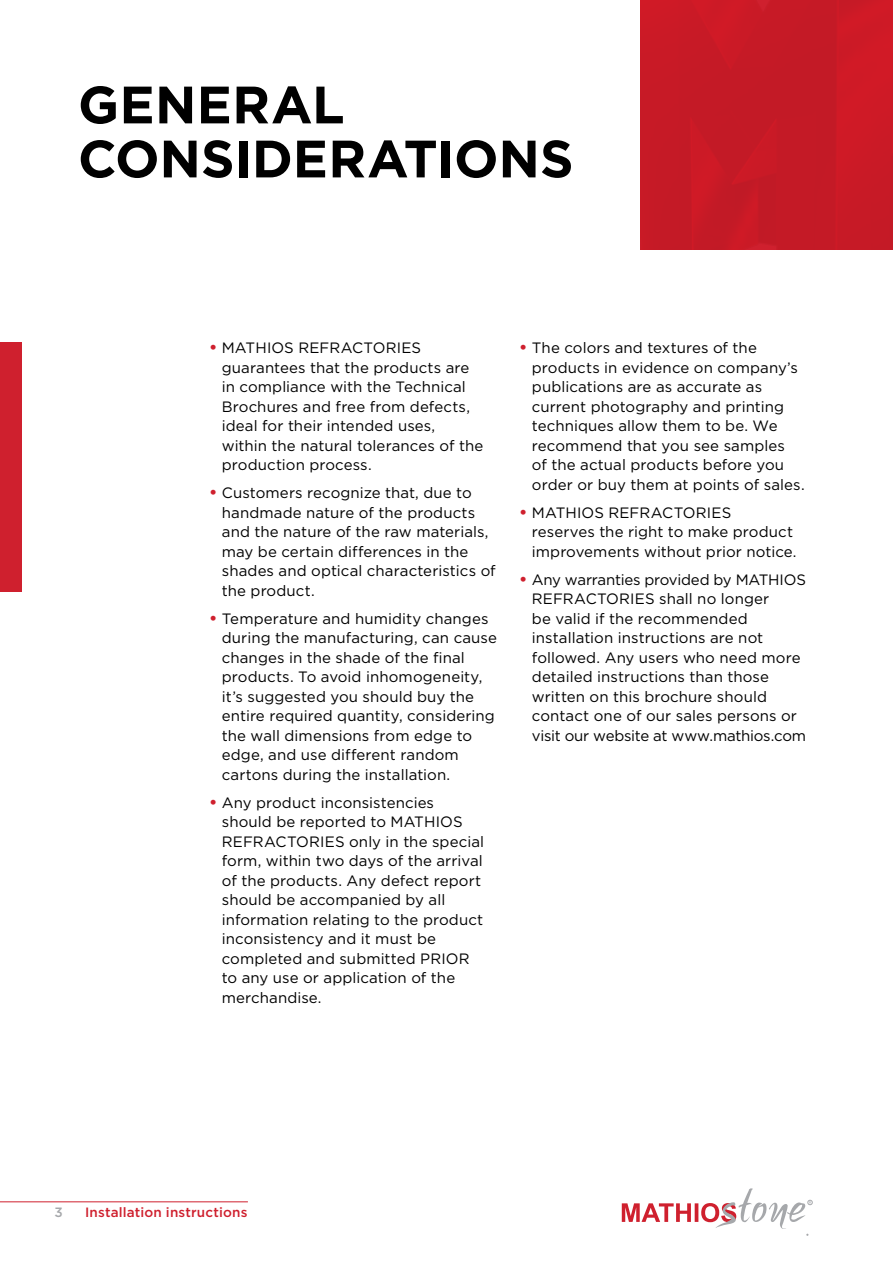
<style>
.page{position:relative;width:893px;height:1263px;background:#fff}
.page>*{position:absolute;margin:0;border:0;box-sizing:border-box;transform-origin:0 0}
.t1{font:700 52.5px/54px "Gotham Greek";letter-spacing:-.005em;color:#000}
.t2{font:15px/19.5px "Gotham Greek";letter-spacing:.005em;color:#000}
.t3{font:500 13.5px "Gotham Greek";letter-spacing:.015em;color:#cf202e}
.t4{font:500 13.5px "Gotham Greek";color:#a6a8ab}
.s1{font-weight:700;font-size:16.5px;color:#cf202e}
</style>
<div class="page">
<svg style="left:622px;top:1188px;width:191px;height:47px"></svg>
<hr style="left:0;top:1201px;width:248px;height:1px;background:#cf202e">
<div style="left:0;top:342px;width:21px;height:250px;background:#cf202e"></div>
<img style="left:641px;top:0;width:252px;height:249px">
<h1 class="t1" style="left:78px;top:76px;width:497px">GENERAL<br>CONSIDERATIONS</h1>
<p class="t2" style="left:222px;top:338px;width:263px;text-indent:-13px"><span class="s1">•</span> MATHIOS REFRACTORIES guarantees that the products are in compliance with the Technical<br>Brochures and free from defects, ideal for their intended uses, within the natural tolerances of the production process.</p>
<p class="t2" style="left:222px;top:483px;width:275px;text-indent:-13px"><span class="s1">•</span> Customers recognize that, due to handmade nature of the products and the nature of the raw materials, may be certain differences in the shades and optical characteristics of the product.</p>
<p class="t2" style="left:222px;top:608px;width:277px;text-indent:-13px"><span class="s1">•</span> Temperature and humidity changes during the manufacturing, can cause changes in the shade of the final products. To avoid inhomogeneity, it’s suggested you should buy the entire required quantity, considering the wall dimensions from edge to edge, and use different random cartons during the installation.</p>
<p class="t2" style="left:222px;top:792px;width:264px;text-indent:-13px"><span class="s1">•</span> Any product inconsistencies should be reported to MATHIOS<br>REFRACTORIES only in the special form, within two days of the arrival of the products. Any defect report should be accompanied by all information relating to the product inconsistency and it must be completed and submitted PRIOR to any use or application of the merchandise.</p>
<p class="t2" style="left:532px;top:338px;width:274px;text-indent:-13px"><span class="s1">•</span> The colors and textures of the products in evidence on company’s publications are as accurate as current photography and printing techniques allow them to be. We recommend that you see samples<br>of the actual products before you order or buy them at points of sales.</p>
<p class="t2" style="left:532px;top:502px;width:266px;text-indent:-13px"><span class="s1">•</span> MATHIOS REFRACTORIES reserves the right to make product improvements without prior notice.</p>
<p class="t2" style="left:532px;top:569px;width:276px;text-indent:-13px"><span class="s1">•</span> Any warranties provided by MATHIOS REFRACTORIES shall no longer<br>be valid if the recommended installation instructions are not followed. Any users who need more detailed instructions than those written on this brochure should contact one of our sales persons or visit our website at www.mathios.com</p>
<p class="t4" style="left:55px;top:1204px;width:10px">3</p>
<p class="t3" style="left:85px;top:1204px;width:164px">Installation instructions</p>
</div>
